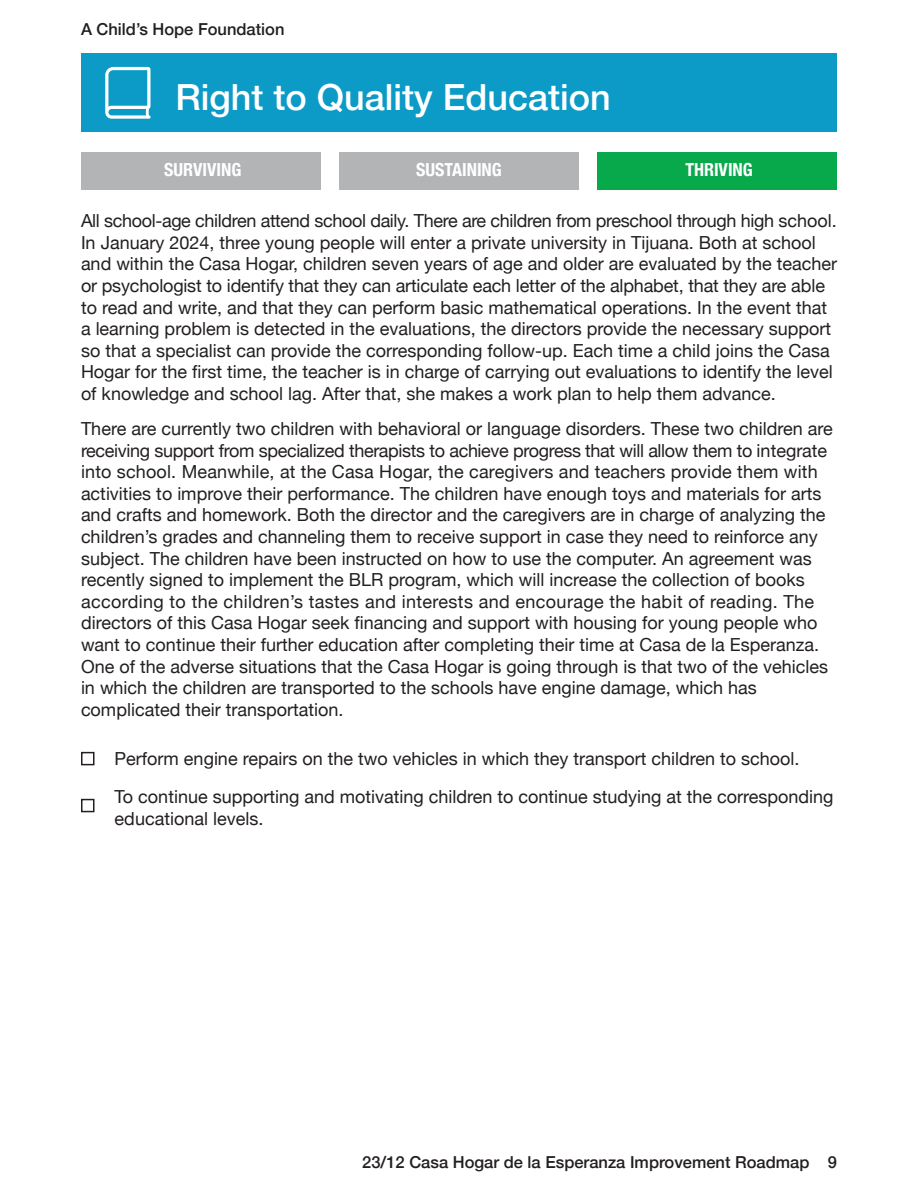
<style>
.page{position:relative;width:918px;height:1188px;background:#fff}
.page>*{position:absolute;margin:0;border:0;box-sizing:border-box;transform-origin:0 0}
.t1{font:500 36px "Helvetica Neue";color:#fff}
.Body{font:18px/21.6px "Helvetica Neue";color:#231f20}
.Table_Header{font:700 condensed 18px "Helvetica Neue";color:#fff}
.Numbering{font:500 16.5px "Helvetica Neue";color:#231f20}
</style>
<div class="page">
<div style="left:81px;top:53px;width:756px;height:79px;background:#0c9bc7"></div>
<svg style="left:105px;top:67px;width:45px;height:52px"></svg>
<div style="left:81px;top:752px;width:13px;height:13px;border:2px solid #231f20"></div>
<div style="left:81px;top:799px;width:13px;height:13px;border:2px solid #231f20"></div>
<div style="left:81px;top:152px;width:239px;height:38px;background:#b2b4b6"></div>
<div style="left:339px;top:152px;width:240px;height:38px;background:#b2b4b6"></div>
<div style="left:598px;top:152px;width:239px;height:38px;background:#08a94b"></div>
<p class="Numbering" style="left:81px;top:16px;width:205px">A Child’s Hope Foundation</p>
<h3 class="t1" style="left:176px;top:69px;width:437px">Right to Quality Education</h3>
<p class="Table_Header" style="left:164px;top:155px;width:79px">SURVIVING</p>
<p class="Table_Header" style="left:416px;top:155px;width:87px">SUSTAINING</p>
<p class="Table_Header" style="left:685px;top:155px;width:69px">THRIVING</p>
<p class="Body" style="left:81px;top:211px;width:758px">All school-age children attend school daily. There are children from preschool through high school.<br>In January 2024, three young people will enter a private university in Tijuana. Both at school and within the Casa Hogar, children seven years of age and older are evaluated by the teacher or psychologist to identify that they can articulate each letter of the alphabet, that they are able to read and write, and that they can perform basic mathematical operations. In the event that a learning problem is detected in the evaluations, the directors provide the necessary support so that a specialist can provide the corresponding follow-up. Each time a child joins the Casa Hogar for the first time, the teacher is in charge of carrying out evaluations to identify the level of knowledge and school lag. After that, she makes a work plan to help them advance.</p>
<p class="Body" style="left:81px;top:419px;width:753px">There are currently two children with behavioral or language disorders. These two children are receiving support from specialized therapists to achieve progress that will allow them to integrate into school. Meanwhile, at the Casa Hogar, the caregivers and teachers provide them with activities to improve their performance. The children have enough toys and materials for arts and crafts and homework. Both the director and the caregivers are in charge of analyzing the children’s grades and channeling them to receive support in case they need to reinforce any subject. The children have been instructed on how to use the computer. An agreement was recently signed to implement the BLR program, which will increase the collection of books according to the children’s tastes and interests and encourage the habit of reading. The directors of this Casa Hogar seek financing and support with housing for young people who want to continue their further education after completing their time at Casa de la Esperanza.<br>One of the adverse situations that the Casa Hogar is going through is that two of the vehicles in which the children are transported to the schools have engine damage, which has complicated their transportation.</p>
<p class="Body" style="left:115px;top:749px;width:686px">Perform engine repairs on the two vehicles in which they transport children to school.</p>
<p class="Body" style="left:115px;top:787px;width:720px">To continue supporting and motivating children to continue studying at the corresponding educational levels.</p>
<p class="Numbering" style="left:362px;top:1149px;width:476px">23/12 Casa Hogar de la Esperanza Improvement Roadmap 9</p>
</div>
